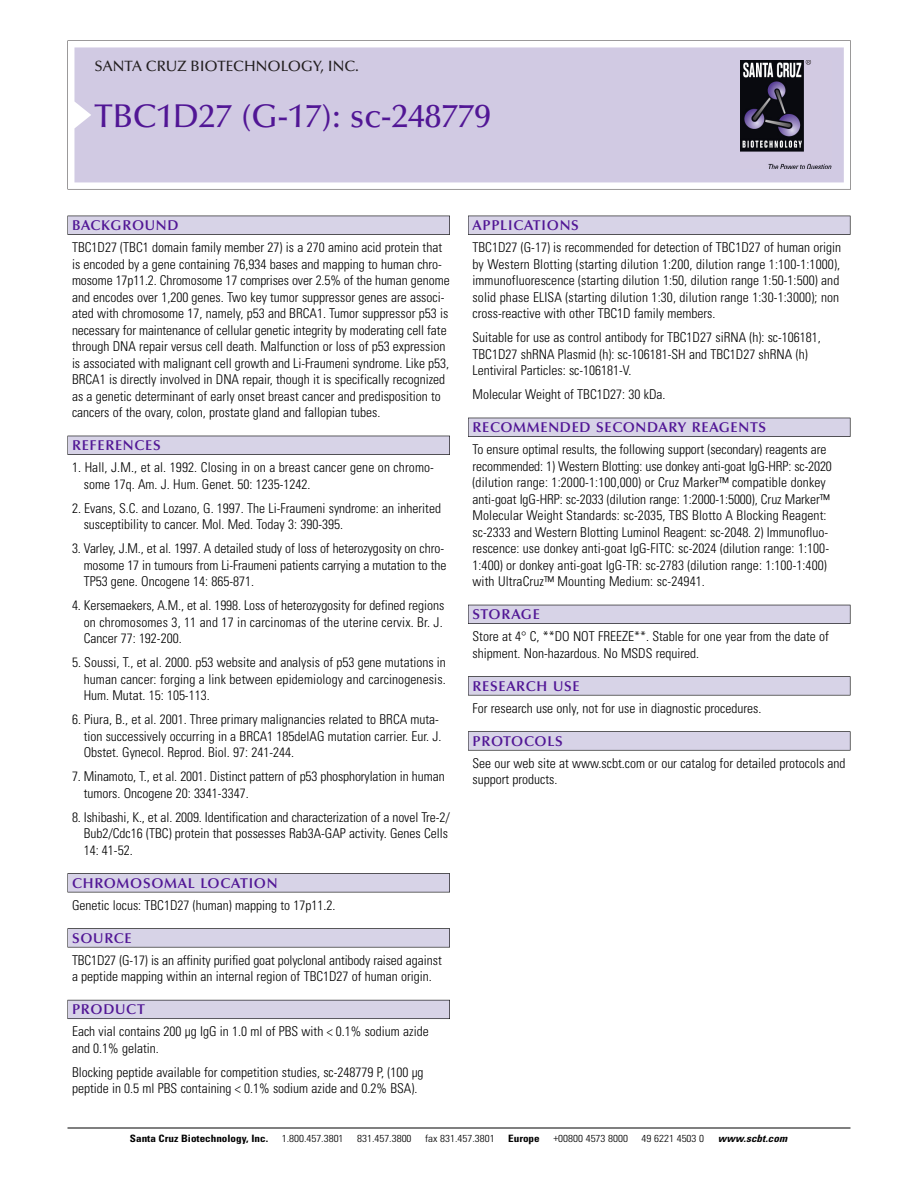
<style>
.page{position:relative;width:918px;height:1188px;background:#fff}
.page>*{position:absolute;margin:0;border:0;box-sizing:border-box;transform-origin:0 0}
.t1{font:500 33px "Optima";color:#511695}
.t2{font:500 15px "Optima";color:#231f20}
.t3{font:600 14.25px "Optima";letter-spacing:.05em;color:#511695}
.t4{font:300 condensed 13.5px/16.5px "Univers";color:#000}
.t5{font:300 condensed 10.2px "Univers";color:#000;scale:1.1 1}
.t6{font:700 condensed 10.2px "Univers";color:#000;scale:1.1 1}
.t7{font:italic 700 condensed 10.2px "Univers";letter-spacing:.005em;color:#000;scale:1.1 1}
</style>
<div class="page">
<svg style="left:68px;top:40px;width:783px;height:149px"></svg>
<div style="left:74px;top:47px;width:770px;height:135px;background:#d1cae3"></div>
<img style="left:741px;top:60px;width:90px;height:108px">
<div style="left:68px;top:216px;width:382px;height:19px;background:#525155"></div>
<div style="left:68px;top:216px;width:381px;height:18px;background:#d7d3e7"></div>
<div style="left:68px;top:436px;width:382px;height:19px;background:#515055"></div>
<div style="left:68px;top:436px;width:381px;height:18px;background:#d7d3e7"></div>
<div style="left:68px;top:873px;width:382px;height:19px;background:#545357"></div>
<div style="left:68px;top:874px;width:381px;height:18px;background:#d7d3e7"></div>
<div style="left:68px;top:928px;width:382px;height:19px;background:#575759"></div>
<div style="left:68px;top:929px;width:381px;height:18px;background:#d7d3e7"></div>
<div style="left:68px;top:1000px;width:382px;height:19px;background:#5b5a62"></div>
<div style="left:68px;top:1000px;width:381px;height:18px;background:#d7d3e7"></div>
<div style="left:468px;top:216px;width:382px;height:19px;background:#525155"></div>
<div style="left:468px;top:216px;width:382px;height:18px;background:#d7d3e7"></div>
<div style="left:468px;top:418px;width:382px;height:19px;background:#515055"></div>
<div style="left:468px;top:418px;width:382px;height:18px;background:#d7d3e7"></div>
<div style="left:468px;top:605px;width:382px;height:19px;background:#525158"></div>
<div style="left:468px;top:605px;width:382px;height:18px;background:#d7d3e7"></div>
<div style="left:468px;top:676px;width:382px;height:19px;background:#575759"></div>
<div style="left:468px;top:677px;width:382px;height:18px;background:#d7d3e7"></div>
<svg style="left:468px;top:731px;width:382px;height:20px"></svg>
<div style="left:468px;top:732px;width:382px;height:18px;background:#d7d3e7"></div>
<hr style="left:68px;top:1128px;width:782px;height:1px;background:#000">
<p class="t2" style="left:94px;top:61px;width:266px">SANTA CRUZ BIOTECHNOLOGY, INC.</p>
<h1 class="t1" style="left:94px;top:103px;width:398px">TBC1D27 (G-17): sc-248779</h1>
<p class="t3" style="left:72px;top:219px;width:108px">BACKGROUND</p>
<p class="t4" style="left:72px;top:240px;width:379px">TBC1D27 (TBC1 domain family member 27) is a 270 amino acid protein that is encoded by a gene containing 76,934 bases and mapping to human chro&shy;mosome 17p11.2. Chromosome 17 comprises over 2.5% of the human genome and encodes over 1,200 genes. Two key tumor suppressor genes are associ&shy;ated with chromosome 17, namely, p53 and BRCA1. Tumor suppressor p53 is necessary for maintenance of cellular genetic integrity by moderating cell fate through DNA repair versus cell death. Malfunction or loss of p53 expression is associated with malignant cell growth and Li-Fraumeni syndrome. Like p53, BRCA1 is directly involved in DNA repair, though it is specifically recognized as a genetic determinant of early onset breast cancer and predisposition to cancers of the ovary, colon, prostate gland and fallopian tubes.</p>
<p class="t3" style="left:72px;top:440px;width:90px">REFERENCES</p>
<p class="t4" style="left:84px;top:460px;width:352px;text-indent:-12px">1. Hall, J.M., et al. 1992. Closing in on a breast cancer gene on chromo&shy;some 17q. Am. J. Hum. Genet. 50: 1235-1242.</p>
<p class="t4" style="left:84px;top:501px;width:359px;text-indent:-12px">2. Evans, S.C. and Lozano, G. 1997. The Li-Fraumeni syndrome: an inherited susceptibility to cancer. Mol. Med. Today 3: 390-395.</p>
<p class="t4" style="left:84px;top:541px;width:364px;text-indent:-12px">3. Varley, J.M., et al. 1997. A detailed study of loss of heterozygosity on chro&shy;mosome 17 in tumours from Li-Fraumeni patients carrying a mutation to the<br>TP53 gene. Oncogene 14: 865-871.</p>
<p class="t4" style="left:84px;top:598px;width:362px;text-indent:-12px">4. Kersemaekers, A.M., et al. 1998. Loss of heterozygosity for defined regions on chromosomes 3, 11 and 17 in carcinomas of the uterine cervix. Br. J.<br>Cancer 77: 192-200.</p>
<p class="t4" style="left:84px;top:655px;width:364px;text-align:justify;text-indent:-12px">5. Soussi, T., et al. 2000. p53 website and analysis of p53 gene mutations in human cancer: forging a link between epidemiology and carcinogenesis.<br>Hum. Mutat. 15: 105-113.</p>
<p class="t4" style="left:84px;top:712px;width:359px;text-indent:-12px">6. Piura, B., et al. 2001. Three primary malignancies related to BRCA muta&shy;tion successively occurring in a BRCA1 185delAG mutation carrier. Eur. J.<br>Obstet. Gynecol. Reprod. Biol. 97: 241-244.</p>
<p class="t4" style="left:84px;top:769px;width:363px;text-indent:-12px">7. Minamoto, T., et al. 2001. Distinct pattern of p53 phosphorylation in human tumors. Oncogene 20: 3341-3347.</p>
<p class="t4" style="left:84px;top:810px;width:368px;text-indent:-12px">8. Ishibashi, K., et al. 2009. Identification and characterization of a novel Tre-2/<br>Bub2/Cdc16 (TBC) protein that possesses Rab3A-GAP activity. Genes Cells<br>14: 41-52.</p>
<p class="t3" style="left:72px;top:877px;width:207px">CHROMOSOMAL LOCATION</p>
<p class="t4" style="left:72px;top:898px;width:265px">Genetic locus: TBC1D27 (human) mapping to 17p11.2.</p>
<p class="t3" style="left:72px;top:932px;width:61px">SOURCE</p>
<p class="t4" style="left:72px;top:953px;width:371px">TBC1D27 (G-17) is an affinity purified goat polyclonal antibody raised against a peptide mapping within an internal region of TBC1D27 of human origin.</p>
<p class="t3" style="left:72px;top:1004px;width:74px">PRODUCT</p>
<p class="t4" style="left:72px;top:1024px;width:358px">Each vial contains 200 µg IgG in 1.0 ml of PBS with &lt; 0.1% sodium azide and 0.1% gelatin.</p>
<p class="t4" style="left:72px;top:1065px;width:353px">Blocking peptide available for competition studies, sc-248779 P, (100 µg peptide in 0.5 ml PBS containing &lt; 0.1% sodium azide and 0.2% BSA).</p>
<p class="t3" style="left:473px;top:219px;width:108px">APPLICATIONS</p>
<p class="t4" style="left:473px;top:240px;width:370px">TBC1D27 (G-17) is recommended for detection of TBC1D27 of human origin by Western Blotting (starting dilution 1:200, dilution range 1:100-1:1000), immunofluorescence (starting dilution 1:50, dilution range 1:50-1:500) and solid phase ELISA (starting dilution 1:30, dilution range 1:30-1:3000); non cross-reactive with other TBC1D family members.</p>
<p class="t4" style="left:473px;top:330px;width:350px">Suitable for use as control antibody for TBC1D27 siRNA (h): sc-106181,<br>TBC1D27 shRNA Plasmid (h): sc-106181-SH and TBC1D27 shRNA (h)<br>Lentiviral Particles: sc-106181-V.</p>
<p class="t4" style="left:473px;top:387px;width:195px">Molecular Weight of TBC1D27: 30 kDa.</p>
<p class="t3" style="left:473px;top:422px;width:295px">RECOMMENDED SECONDARY REAGENTS</p>
<p class="t4" style="left:473px;top:442px;width:361px">To ensure optimal results, the following support (secondary) reagents are recommended: 1) Western Blotting: use donkey anti-goat IgG-HRP: sc-2020 (dilution range: 1:2000-1:100,000) or Cruz Marker™ compatible donkey anti-goat IgG-HRP: sc-2033 (dilution range: 1:2000-1:5000), Cruz Marker™ Molecular Weight Standards: sc-2035, TBS Blotto A Blocking Reagent: sc-2333 and Western Blotting Luminol Reagent: sc-2048. 2) Immunofluo&shy;rescence: use donkey anti-goat IgG-FITC: sc-2024 (dilution range: 1:100- 1:400) or donkey anti-goat IgG-TR: sc-2783 (dilution range: 1:100-1:400) with UltraCruz™ Mounting Medium: sc-24941.</p>
<p class="t3" style="left:473px;top:609px;width:69px">STORAGE</p>
<p class="t4" style="left:473px;top:629px;width:358px">Store at 4° C, **DO NOT FREEZE**. Stable for one year from the date of shipment. Non-hazardous. No MSDS required.</p>
<p class="t3" style="left:473px;top:680px;width:109px">RESEARCH USE</p>
<p class="t4" style="left:473px;top:701px;width:290px">For research use only, not for use in diagnostic procedures.</p>
<p class="t3" style="left:473px;top:735px;width:92px">PROTOCOLS</p>
<p class="t4" style="left:473px;top:756px;width:375px">See our web site at www.scbt.com or our catalog for detailed protocols and support products.</p>
<p class="t6" style="left:130px;top:1135px;width:127px">Santa Cruz Biotechnology, Inc.</p>
<p class="t5" style="left:282px;top:1135px;width:58px">1.800.457.3801</p>
<p class="t5" style="left:357px;top:1135px;width:51px">831.457.3800</p>
<p class="t5" style="left:425px;top:1135px;width:65px">fax 831.457.3801</p>
<p class="t6" style="left:508px;top:1135px;width:30px">Europe</p>
<p class="t5" style="left:553px;top:1135px;width:69px">+00800 4573 8000</p>
<p class="t5" style="left:642px;top:1135px;width:58px">49 6221 4503 0</p>
<p class="t7" style="left:718px;top:1135px;width:64px">www.scbt.com</p>
</div>
